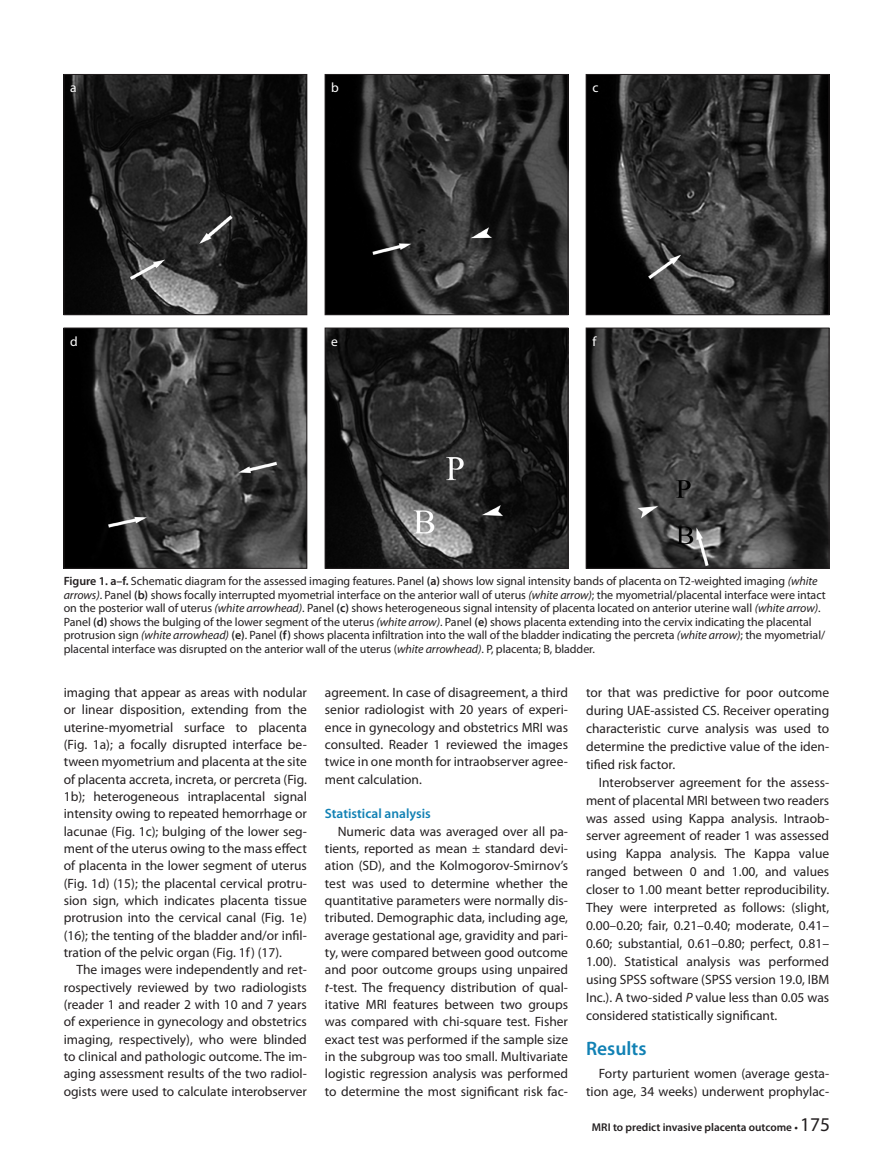
<style>
.page{position:relative;width:893px;height:1170px;background:#fff}
.page>*{position:absolute;margin:0;border:0;box-sizing:border-box;transform-origin:0 0}
.t1{font:600 19.5px "Myriad Pro";color:#1181b4}
.t2{font:13.5px/17.2px "Myriad Pro";color:#231f20;text-align:justify}
.t3{font:600 13.5px "Myriad Pro";color:#1181b4}
.t4{font:13.5px "Myriad Pro";color:#fff}
.t5{font:12px/13.5px "Myriad Pro";letter-spacing:-.005em;color:#231f20}
.t6{font:600 11.25px "Myriad Pro";color:#231f20}
.s1{font-weight:600}
.s2{font-style:italic}
.s3{font-weight:400;font-size:19.5px}
</style>
<div class="page">
<img style="left:66px;top:330px;width:239px;height:236px">
<div style="left:64px;top:328px;width:243px;height:240px;border:1px solid #231f20"></div>
<img style="left:66px;top:76px;width:239px;height:237px">
<div style="left:64px;top:74px;width:243px;height:241px;border:1px solid #231f20"></div>
<img style="left:327px;top:330px;width:239px;height:236px">
<div style="left:325px;top:328px;width:243px;height:240px;border:1px solid #231f20"></div>
<img style="left:327px;top:76px;width:239px;height:237px">
<div style="left:325px;top:74px;width:243px;height:241px;border:1px solid #231f20"></div>
<img style="left:588px;top:330px;width:239px;height:236px">
<div style="left:586px;top:328px;width:243px;height:240px;border:1px solid #231f20"></div>
<img style="left:588px;top:76px;width:239px;height:237px">
<div style="left:586px;top:74px;width:243px;height:241px;border:1px solid #231f20"></div>
<p class="t4" style="left:70px;top:79px;width:8px">a</p>
<p class="t4" style="left:70px;top:333px;width:9px">d</p>
<p class="t4" style="left:331px;top:79px;width:9px">b</p>
<p class="t4" style="left:331px;top:333px;width:8px">e</p>
<p class="t4" style="left:592px;top:79px;width:8px">c</p>
<p class="t4" style="left:592px;top:333px;width:5px">f</p>
<p class="t5" style="left:64px;top:574px;width:763px"><span class="s1">Figure 1. a–f.</span> Schematic diagram for the assessed imaging features. Panel <span class="s1">(a)</span> shows low signal intensity bands of placenta on T2-weighted imaging <span class="s2">(white arrows)</span>. Panel <span class="s1">(b)</span> shows focally interrupted myometrial interface on the anterior wall of uterus <span class="s2">(white arrow)</span>; the myometrial/placental interface were intact on the posterior wall of uterus <span class="s2">(white arrowhead)</span>. Panel <span class="s1">(c)</span> shows heterogeneous signal intensity of placenta located on anterior uterine wall <span class="s2">(white arrow)</span>.<br>Panel <span class="s1">(d)</span> shows the bulging of the lower segment of the uterus <span class="s2">(white arrow)</span>. Panel <span class="s1">(e)</span> shows placenta extending into the cervix indicating the placental protrusion sign <span class="s2">(white arrowhead)</span> <span class="s1">(e)</span>. Panel <span class="s1">(f)</span> shows placenta infiltration into the wall of the bladder indicating the percreta <span class="s2">(white arrow)</span>; the myometrial/ placental interface was disrupted on the anterior wall of the uterus (<span class="s2">white arrowhead)</span>. P, placenta; B, bladder.</p>
<p class="t2" style="left:64px;top:683px;width:245px">imaging that appear as areas with nodular or linear disposition, extending from the uterine-myometrial surface to placenta (Fig. 1a); a focally disrupted interface be&shy;tween myometrium and placenta at the site of placenta accreta, increta, or percreta (Fig.<br>1b); heterogeneous intraplacental signal intensity owing to repeated hemorrhage or lacunae (Fig. 1c); bulging of the lower seg&shy;ment of the uterus owing to the mass effect of placenta in the lower segment of uterus (Fig. 1d) (15); the placental cervical protru&shy;sion sign, which indicates placenta tissue protrusion into the cervical canal (Fig. 1e) (16); the tenting of the bladder and/or infil&shy;tration of the pelvic organ (Fig. 1f) (17).</p>
<p class="t2" style="left:64px;top:960px;width:245px;text-indent:13px">The images were independently and ret&shy;rospectively reviewed by two radiologists (reader 1 and reader 2 with 10 and 7 years of experience in gynecology and obstetrics imaging, respectively), who were blinded to clinical and pathologic outcome. The im&shy;aging assessment results of the two radiol&shy;ogists were used to calculate interobserver</p>
<p class="t2" style="left:325px;top:683px;width:245px">agreement. In case of disagreement, a third senior radiologist with 20 years of experi&shy;ence in gynecology and obstetrics MRI was consulted. Reader 1 reviewed the images twice in one month for intraobserver agree&shy;ment calculation.</p>
<p class="t3" style="left:325px;top:805px;width:107px">Statistical analysis</p>
<p class="t2" style="left:325px;top:822px;width:245px;text-indent:13px">Numeric data was averaged over all pa&shy;tients, reported as mean ± standard devi&shy;ation (SD), and the Kolmogorov-Smirnov’s test was used to determine whether the quantitative parameters were normally dis&shy;tributed. Demographic data, including age, average gestational age, gravidity and pari&shy;ty, were compared between good outcome and poor outcome groups using unpaired <span class="s2">t</span>-test. The frequency distribution of qual&shy;itative MRI features between two groups was compared with chi-square test. Fisher exact test was performed if the sample size in the subgroup was too small. Multivariate logistic regression analysis was performed to determine the most significant risk fac-</p>
<p class="t2" style="left:586px;top:683px;width:245px;line-height:17.9px">tor that was predictive for poor outcome during UAE-assisted CS. Receiver operating characteristic curve analysis was used to determine the predictive value of the iden&shy;tified risk factor.</p>
<p class="t2" style="left:586px;top:773px;width:245px;line-height:17.9px;text-indent:13px">Interobserver agreement for the assess&shy;ment of placental MRI between two readers was assed using Kappa analysis. Intraob&shy;server agreement of reader 1 was assessed using Kappa analysis. The Kappa value ranged between 0 and 1.00, and values closer to 1.00 meant better reproducibility.<br>They were interpreted as follows: (slight, 0.00–0.20; fair, 0.21–0.40; moderate, 0.41– 0.60; substantial, 0.61–0.80; perfect, 0.81– 1.00). Statistical analysis was performed using SPSS software (SPSS version 19.0, IBM Inc.). A two-sided <span class="s2">P</span> value less than 0.05 was considered statistically significant.</p>
<p class="t1" style="left:586px;top:1036px;width:62px">Results</p>
<p class="t2" style="left:586px;top:1063px;width:245px;line-height:17.9px;text-align:right">Forty parturient women (average gesta&shy;tion age, 34 weeks) underwent prophylac-</p>
<p class="t6" style="left:592px;top:1120px;width:240px">MRI to predict invasive placenta outcome • <span class="s3">175</span></p>
</div>
